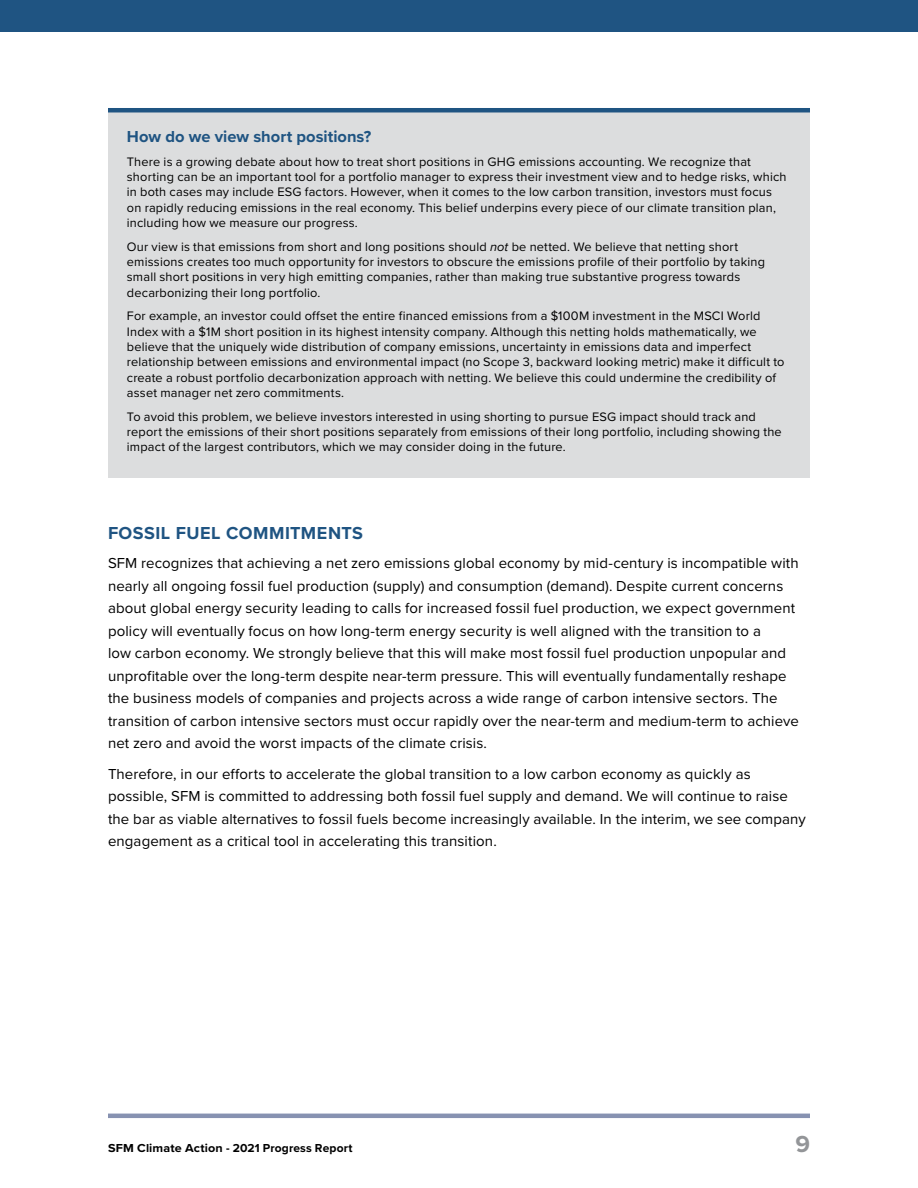
<style>
.page{position:relative;width:918px;height:1188px;background:#fff}
.page>*{position:absolute;margin:0;border:0;box-sizing:border-box;transform-origin:0 0}
.t1{font:700 24px "Proxima Nova";color:#939598}
.t2{font:700 18px "Proxima Nova";letter-spacing:.025em;color:#1f5482}
.t3{font:700 16.5px "Proxima Nova";color:#1f5482}
.t4{font:15px/22.5px "Proxima Nova";letter-spacing:.005em;color:#000}
.t5{font:12.75px/15.5px "Proxima Nova";letter-spacing:.015em;color:#000}
.t6{font:700 12px "Proxima Nova";letter-spacing:.01em;color:#000;scale:1.05 1}
.s1{font-style:italic}
</style>
<div class="page">
<div style="left:0;top:0;width:918px;height:32px;background:#1f5482"></div>
<hr style="left:108px;top:1114px;width:702px;height:4px;background:#8792b1">
<div style="left:108px;top:112px;width:702px;height:365px;background:#dcddde"></div>
<hr style="left:108px;top:108px;width:702px;height:4px;background:#1f5482">
<p class="t3" style="left:127px;top:124px;width:246px">How do we view short positions?</p>
<p class="t5" style="left:127px;top:153px;width:661px">There is a growing debate about how to treat short positions in GHG emissions accounting. We recognize that shorting can be an important tool for a portfolio manager to express their investment view and to hedge risks, which in both cases may include ESG factors. However, when it comes to the low carbon transition, investors must focus on rapidly reducing emissions in the real economy. This belief underpins every piece of our climate transition plan, including how we measure our progress.</p>
<p class="t5" style="left:127px;top:238px;width:640px">Our view is that emissions from short and long positions should <span class="s1">not</span> be netted. We believe that netting short emissions creates too much opportunity for investors to obscure the emissions profile of their portfolio by taking small short positions in very high emitting companies, rather than making true substantive progress towards decarbonizing their long portfolio.</p>
<p class="t5" style="left:127px;top:308px;width:659px">For example, an investor could offset the entire financed emissions from a $100M investment in the MSCI World Index with a $1M short position in its highest intensity company. Although this netting holds mathematically, we believe that the uniquely wide distribution of company emissions, uncertainty in emissions data and imperfect relationship between emissions and environmental impact (no Scope 3, backward looking metric) make it difficult to create a robust portfolio decarbonization approach with netting. We believe this could undermine the credibility of asset manager net zero commitments.</p>
<p class="t5" style="left:127px;top:408px;width:656px">To avoid this problem, we believe investors interested in using shorting to pursue ESG impact should track and report the emissions of their short positions separately from emissions of their long portfolio, including showing the impact of the largest contributors, which we may consider doing in the future.</p>
<h2 class="t2" style="left:108px;top:519px;width:257px">FOSSIL FUEL COMMITMENTS</h2>
<p class="t4" style="left:108px;top:551px;width:692px">SFM recognizes that achieving a net zero emissions global economy by mid-century is incompatible with nearly all ongoing fossil fuel production (supply) and consumption (demand). Despite current concerns about global energy security leading to calls for increased fossil fuel production, we expect government policy will eventually focus on how long-term energy security is well aligned with the transition to a<br>low carbon economy. We strongly believe that this will make most fossil fuel production unpopular and unprofitable over the long-term despite near-term pressure. This will eventually fundamentally reshape the business models of companies and projects across a wide range of carbon intensive sectors. The transition of carbon intensive sectors must occur rapidly over the near-term and medium-term to achieve net zero and avoid the worst impacts of the climate crisis.</p>
<p class="t4" style="left:108px;top:762px;width:699px">Therefore, in our efforts to accelerate the global transition to a low carbon economy as quickly as possible, SFM is committed to addressing both fossil fuel supply and demand. We will continue to raise the bar as viable alternatives to fossil fuels become increasingly available. In the interim, we see company engagement as a critical tool in accelerating this transition.</p>
<p class="t6" style="left:108px;top:1139px;width:234px">SFM Climate Action - 2021 Progress Report</p>
<h1 class="t1" style="left:795px;top:1126px;width:16px">9</h1>
</div>
